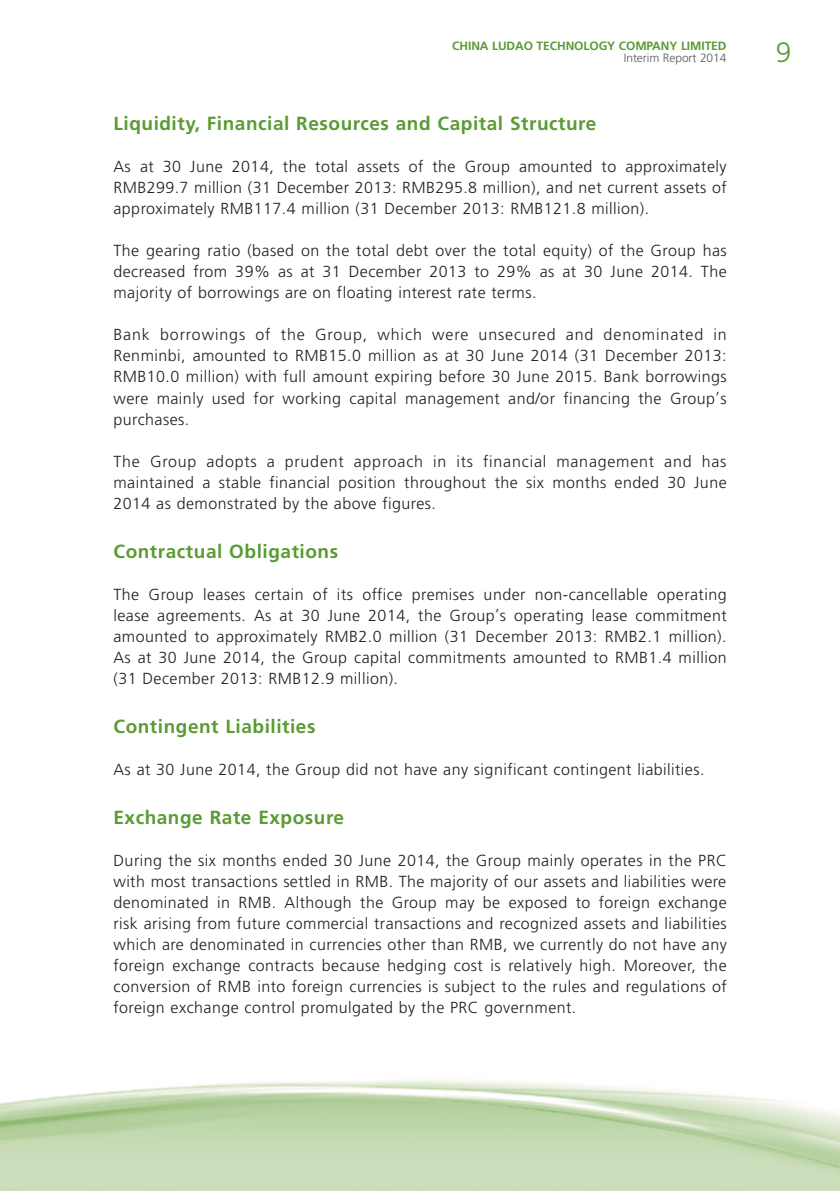
<style>
.page{position:relative;width:840px;height:1191px;background:#fff}
.page>*{position:absolute;margin:0;border:0;box-sizing:border-box;transform-origin:0 0}
.t1{font:300 28px "Frutiger LT Std";color:#5a9b34}
.Heading_2{font:700 19px "Frutiger LT Std";letter-spacing:.03em;color:#5a9b34}
.Body_Text{font:300 16px/21px "Frutiger LT Std";letter-spacing:.03em;color:#231f20;text-align:justify}
.t2{font:700 12px "Frutiger LT Std";letter-spacing:-.005em;color:#5a9b34}
.t3{font:300 12px "Frutiger LT Std";letter-spacing:-.005em;color:#57585a}
</style>
<div class="page">
<p class="t2" style="left:452px;top:39px;width:276px">CHINA LUDAO TECHNOLOGY COMPANY LIMITED</p>
<p class="t3" style="left:623px;top:51px;width:104px">Interim Report 2014</p>
<h1 class="t1" style="left:775px;top:36px;width:17px">9</h1>
<p class="Heading_2" style="left:113px;top:113px;width:484px">Liquidity, Financial Resources and Capital Structure</p>
<p class="Body_Text" style="left:113px;top:157px;width:614px">As at 30 June 2014, the total assets of the Group amounted to approximately RMB299.7 million (31 December 2013: RMB295.8 million), and net current assets of approximately RMB117.4 million (31 December 2013: RMB121.8 million).</p>
<p class="Body_Text" style="left:113px;top:241px;width:614px">The gearing ratio (based on the total debt over the total equity) of the Group has decreased from 39% as at 31 December 2013 to 29% as at 30 June 2014. The majority of borrowings are on floating interest rate terms.</p>
<p class="Body_Text" style="left:113px;top:325px;width:614px">Bank borrowings of the Group, which were unsecured and denominated in Renminbi, amounted to RMB15.0 million as at 30 June 2014 (31 December 2013:<br>RMB10.0 million) with full amount expiring before 30 June 2015. Bank borrowings were mainly used for working capital management and/or financing the Group’s purchases.</p>
<p class="Body_Text" style="left:113px;top:451px;width:614px">The Group adopts a prudent approach in its financial management and has maintained a stable financial position throughout the six months ended 30 June 2014 as demonstrated by the above figures.</p>
<p class="Heading_2" style="left:113px;top:540px;width:226px">Contractual Obligations</p>
<p class="Body_Text" style="left:113px;top:584px;width:614px">The Group leases certain of its office premises under non-cancellable operating lease agreements. As at 30 June 2014, the Group’s operating lease commitment amounted to approximately RMB2.0 million (31 December 2013: RMB2.1 million).<br>As at 30 June 2014, the Group capital commitments amounted to RMB1.4 million (31 December 2013: RMB12.9 million).</p>
<p class="Heading_2" style="left:113px;top:715px;width:203px">Contingent Liabilities</p>
<p class="Body_Text" style="left:113px;top:759px;width:592px">As at 30 June 2014, the Group did not have any significant contingent liabilities.</p>
<p class="Heading_2" style="left:113px;top:806px;width:232px">Exchange Rate Exposure</p>
<p class="Body_Text" style="left:113px;top:850px;width:614px">During the six months ended 30 June 2014, the Group mainly operates in the PRC with most transactions settled in RMB. The majority of our assets and liabilities were denominated in RMB. Although the Group may be exposed to foreign exchange risk arising from future commercial transactions and recognized assets and liabilities which are denominated in currencies other than RMB, we currently do not have any foreign exchange contracts because hedging cost is relatively high. Moreover, the conversion of RMB into foreign currencies is subject to the rules and regulations of foreign exchange control promulgated by the PRC government.</p>
</div>
